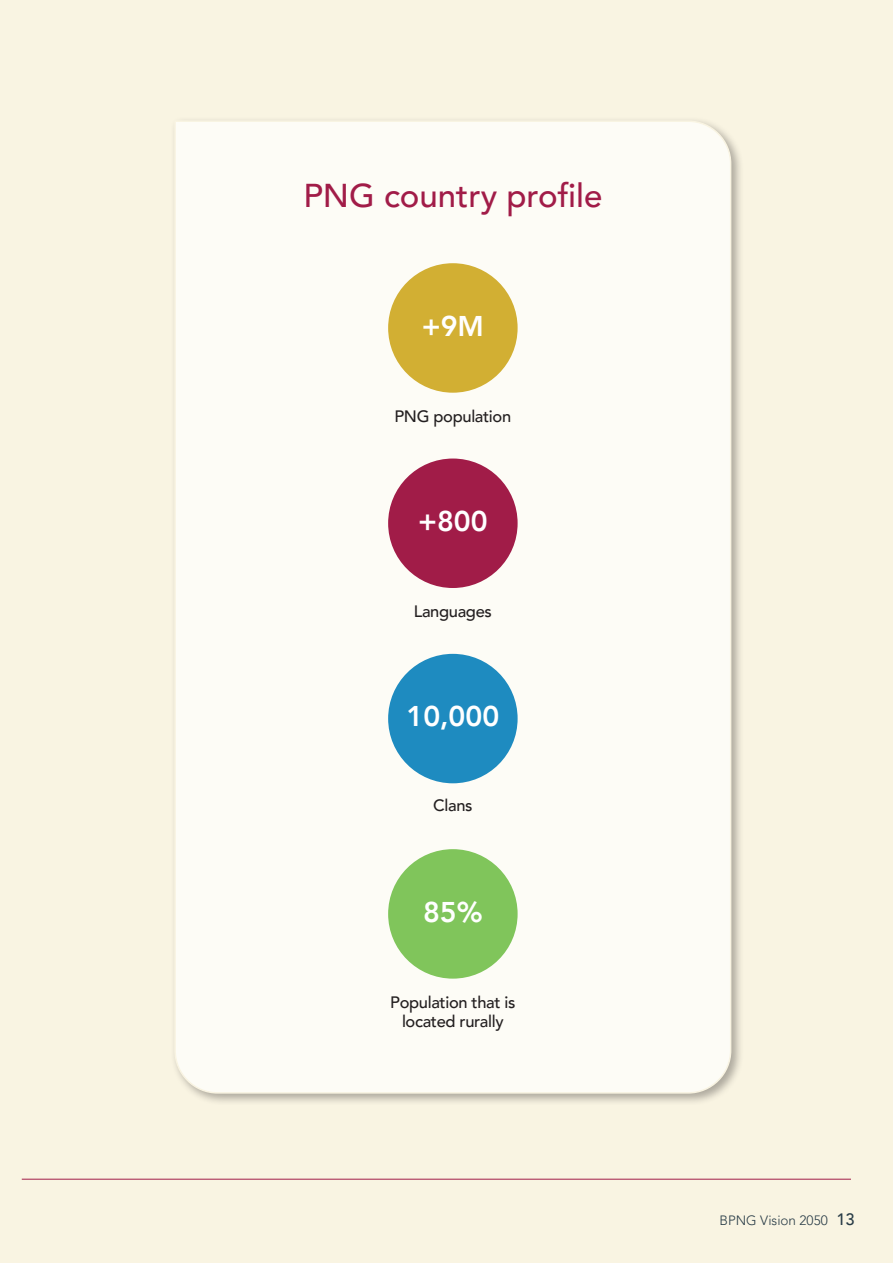
<style>
.page{position:relative;width:893px;height:1263px;background:#f9f4e2}
.page>*{position:absolute;margin:0;border:0;box-sizing:border-box;transform-origin:0 0}
.t1{font:500 33px "Avenir LT Pro";color:#a11c48}
.t2{font:800 28.5px "Avenir LT Pro";color:#fff}
.t3{font:500 16.5px/19.5px "Avenir LT Pro";letter-spacing:-.02em;color:#231f20;text-align:center}
.t4{font:300 13.5px "Avenir LT Pro";color:#293c47}
.s1{font-weight:500;font-size:16.5px}
</style>
<div class="page">
<hr style="left:22px;top:1179px;width:829px;height:1px;background:#a11c48">
<div style="left:170px;top:116px;width:574px;height:990px;background:#231f20;opacity:.35"></div>
<div style="left:174px;top:120px;width:558px;height:974px;background:#fdfcf6"></div>
<div style="left:388px;top:263px;width:130px;height:130px;background:#d2af33;border-radius:50%"></div>
<div style="left:388px;top:458px;width:130px;height:130px;background:#a11c48;border-radius:50%"></div>
<div style="left:388px;top:654px;width:130px;height:129px;background:#1e8bc0;border-radius:50%"></div>
<div style="left:388px;top:849px;width:130px;height:130px;background:#80c55b;border-radius:50%"></div>
<h1 class="t1" style="left:303px;top:176px;width:300px">PNG country profile</h1>
<h2 class="t2" style="left:422px;top:309px;width:64px">+9M</h2>
<p class="t3" style="left:394px;top:406px;width:118px">PNG population</p>
<h2 class="t2" style="left:418px;top:504px;width:71px">+800</h2>
<p class="t3" style="left:414px;top:601px;width:80px">Languages</p>
<h2 class="t2" style="left:406px;top:699px;width:94px">10,000</h2>
<p class="t3" style="left:433px;top:796px;width:41px">Clans</p>
<h2 class="t2" style="left:423px;top:895px;width:61px">85%</h2>
<p class="t3" style="left:390px;top:993px;width:127px">Population that is located rurally</p>
<p class="t4" style="left:719px;top:1212px;width:137px">BPNG Vision 2050 <span class="s1">13</span></p>
</div>
